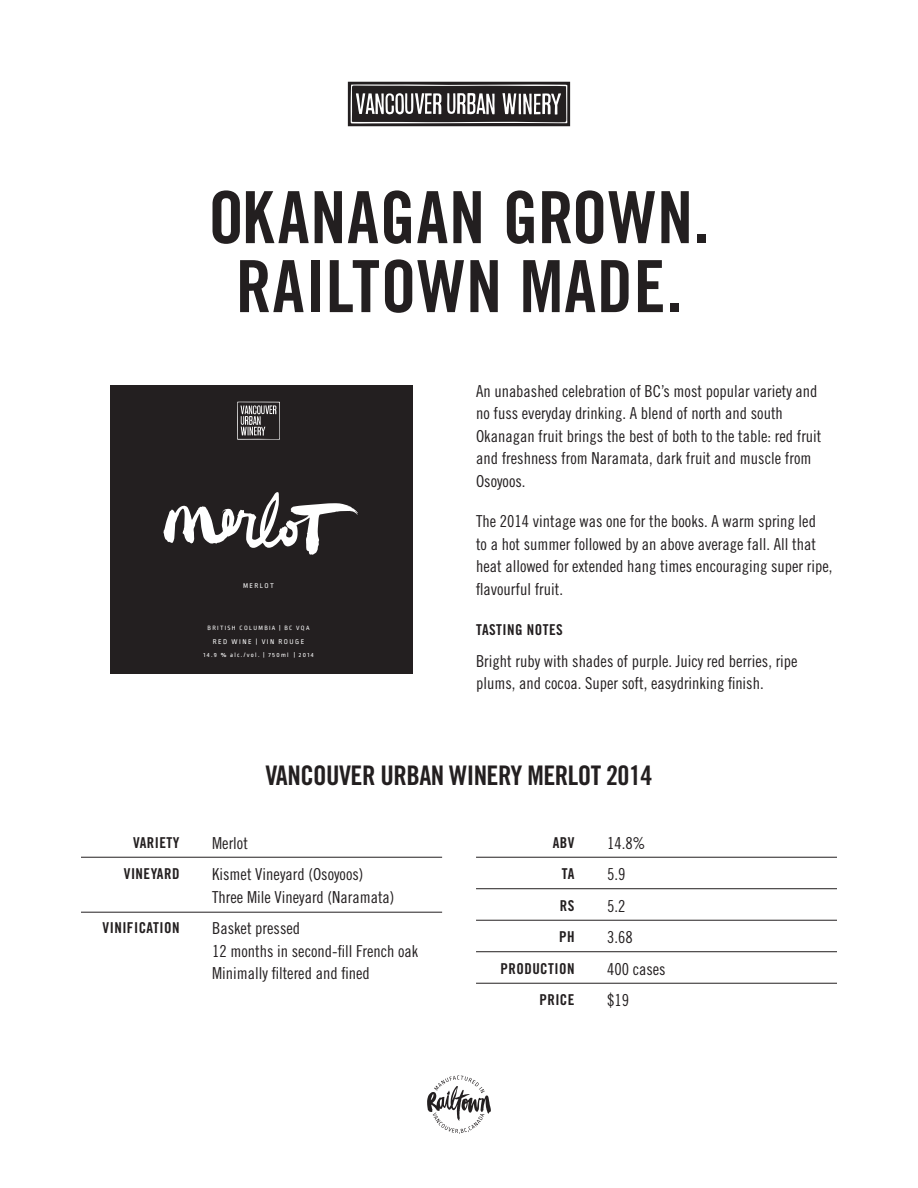
<style>
.page{position:relative;width:918px;height:1188px;background:#fff}
.page>*{position:absolute;margin:0;border:0;box-sizing:border-box;transform-origin:0 0}
.t1{font:72px/69px "Trade Gothic LT Std Bd Cn 20";letter-spacing:.01em;color:#231f20;text-align:center}
.t2{font:27px "Trade Gothic LT Std Bd Cn 20";letter-spacing:-.02em;color:#231f20}
.t3{font:16.5px/22.5px "Trade Gothic LT Std Cn 18";color:#231f20}
.t4{font:15px/31.5px "Trade Gothic LT Std Bd Cn 20";letter-spacing:.03em;color:#231f20;text-align:right}
.t5{font:7.35px "Ropa Soft Pro";letter-spacing:.2em;color:#fff}
.t6{font:6.6px "Ropa Soft Pro";letter-spacing:.2em;color:#fff}
</style>
<div class="page">
<div style="left:111px;top:385px;width:302px;height:288px;background:#231f20"></div>
<div style="left:236px;top:400px;width:45px;height:41px;border:1px solid #231f20"></div>
<svg style="left:237px;top:402px;width:43px;height:38px"></svg>
<svg style="left:163px;top:492px;width:195px;height:63px"></svg>
<svg style="left:427px;top:1075px;width:64px;height:59px"></svg>
<hr style="left:81px;top:857px;width:361px;height:1px;background:#231f20">
<hr style="left:81px;top:912px;width:361px;height:1px;background:#231f20">
<hr style="left:476px;top:857px;width:361px;height:1px;background:#231f20">
<hr style="left:476px;top:888px;width:361px;height:1px;background:#231f20">
<hr style="left:476px;top:920px;width:361px;height:1px;background:#231f20">
<hr style="left:476px;top:951px;width:361px;height:1px;background:#231f20">
<hr style="left:476px;top:983px;width:361px;height:1px;background:#231f20">
<div style="left:348px;top:82px;width:222px;height:44px;border:1px solid #231f20"></div>
<svg style="left:351px;top:84px;width:217px;height:40px"></svg>
<h1 class="t1" style="left:208px;top:182px;width:503px">OKANAGAN GROWN.<br>RAILTOWN MADE.</h1>
<p class="t5" style="left:243px;top:582px;width:33px">MERLOT</p>
<p class="t6" style="left:208px;top:625px;width:103px">BRITISH COLUMBIA | BC VQA</p>
<p class="t5" style="left:213px;top:638px;width:93px">RED WINE | VIN ROUGE</p>
<p class="t6" style="left:204px;top:651px;width:111px">14.9 % alc./vol. | 750ml | 2014</p>
<p class="t3" style="left:476px;top:380px;width:347px">An unabashed celebration of BC’s most popular variety and no fuss everyday drinking. A blend of north and south Okanagan fruit brings the best of both to the table: red fruit and freshness from Naramata, dark fruit and muscle from Osoyoos.</p>
<p class="t3" style="left:476px;top:510px;width:358px">The 2014 vintage was one for the books. A warm spring led<br>to a hot summer followed by an above average fall. All that heat allowed for extended hang times encouraging super ripe, flavourful fruit.</p>
<p class="t4" style="left:476px;top:614px;width:88px">TASTING NOTES</p>
<p class="t3" style="left:476px;top:650px;width:323px">Bright ruby with shades of purple. Juicy red berries, ripe plums, and cocoa. Super soft, easydrinking finish.</p>
<p class="t4" style="left:124px;top:827px;width:57px">VARIETY<br>VINEYARD</p>
<p class="t4" style="left:103px;top:912px;width:78px">VINIFICATION</p>
<h2 class="t2" style="left:265px;top:759px;width:389px">VANCOUVER URBAN WINERY MERLOT 2014</h2>
<p class="t3" style="left:212px;top:827px;width:153px;line-height:31.5px">Merlot<br>Kismet Vineyard (Osoyoos)</p>
<p class="t3" style="left:212px;top:881px;width:184px;line-height:31.5px">Three Mile Vineyard (Naramata)<br>Basket pressed</p>
<p class="t3" style="left:212px;top:940px;width:208px">12 months in second-fill French oak<br>Minimally filtered and fined</p>
<p class="t4" style="left:501px;top:827px;width:76px">ABV<br>TA<br>RS<br>PH<br>PRODUCTION<br>PRICE</p>
<p class="t3" style="left:607px;top:827px;width:60px;line-height:31.5px">14.8%<br>5.9<br>5.2<br>3.68<br>400 cases $19</p>
</div>
